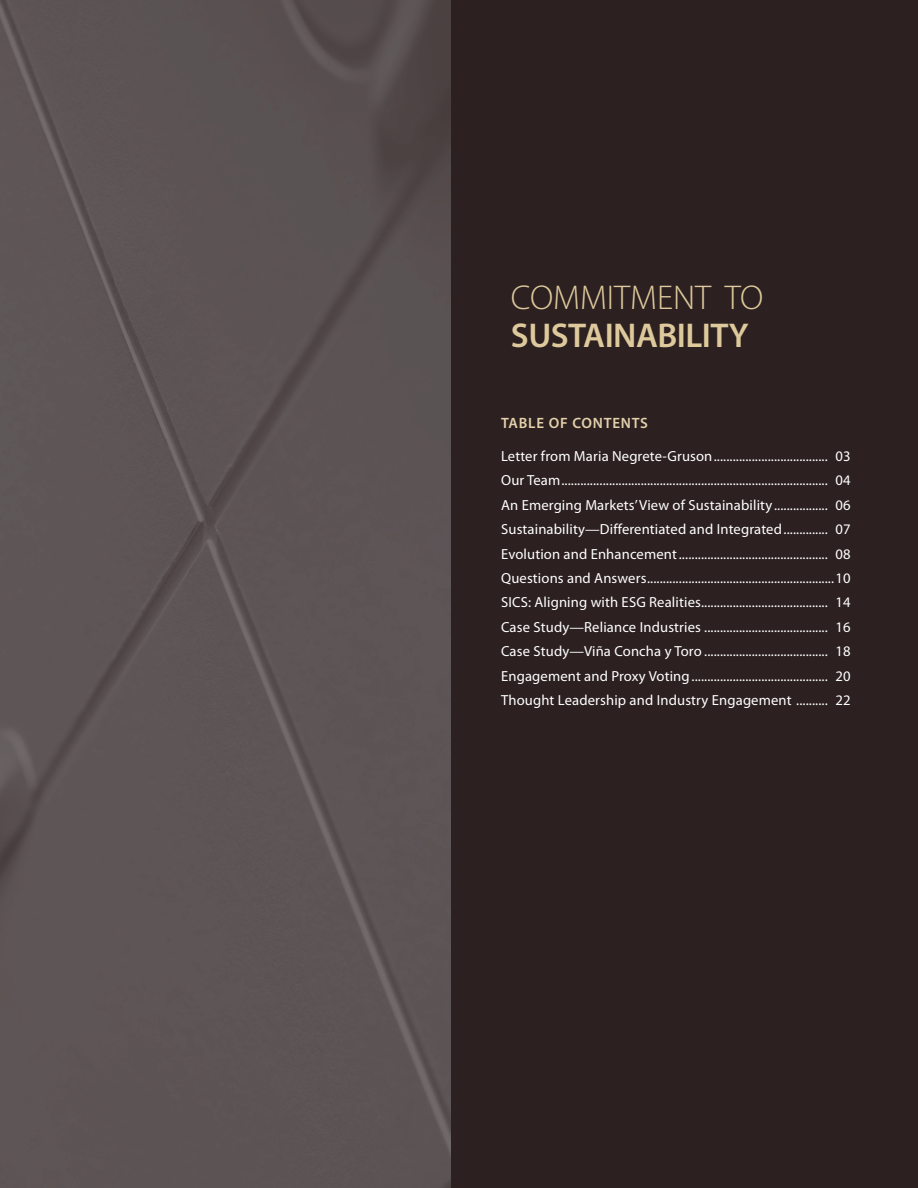
<style>
.page{position:relative;width:918px;height:1188px;background:#5d5455}
.page>*{position:absolute;margin:0;border:0;box-sizing:border-box;transform-origin:0 0}
.Body{font:600 34.5px/37.5px "Myriad Pro";letter-spacing:-.015em;color:#ddc99c}
.Body-2{font:600 15px "Myriad Pro";letter-spacing:.05em;color:#e3d1ab}
.Body-3{font:14.7px "Myriad Pro";letter-spacing:.01em;color:#fff}
.s1{font-weight:300}
</style>
<div class="page">
<div style="left:451px;top:0;width:467px;height:1188px;background:#2c2020"></div>
<p class="Body" style="left:511px;top:278px;width:254px"><span class="s1">COMMITMENT TO<br></span>SUSTAINABILITY</p>
<p class="Body-2" style="left:501px;top:414px;width:148px">TABLE OF CONTENTS</p>
<p class="Body-3" style="left:501px;top:448px;width:351px">Letter from Maria Negrete-Gruson.................................... 03</p>
<p class="Body-3" style="left:501px;top:472px;width:351px">Our Team.................................................................................... 04</p>
<p class="Body-3" style="left:501px;top:497px;width:351px">An Emerging Markets’ View of Sustainability................. 06</p>
<p class="Body-3" style="left:501px;top:521px;width:351px">Sustainability—Differentiated and Integrated.............. 07</p>
<p class="Body-3" style="left:501px;top:546px;width:351px">Evolution and Enhancement............................................... 08</p>
<p class="Body-3" style="left:501px;top:570px;width:351px">Questions and Answers...........................................................10</p>
<p class="Body-3" style="left:501px;top:595px;width:351px">SICS: Aligning with ESG Realities........................................ 14</p>
<p class="Body-3" style="left:501px;top:619px;width:351px">Case Study—Reliance Industries ....................................... 16</p>
<p class="Body-3" style="left:501px;top:643px;width:351px">Case Study—Viña Concha y Toro ....................................... 18</p>
<p class="Body-3" style="left:501px;top:668px;width:351px">Engagement and Proxy Voting........................................... 20</p>
<p class="Body-3" style="left:501px;top:692px;width:351px">Thought Leadership and Industry Engagement .......... 22</p>
</div>
